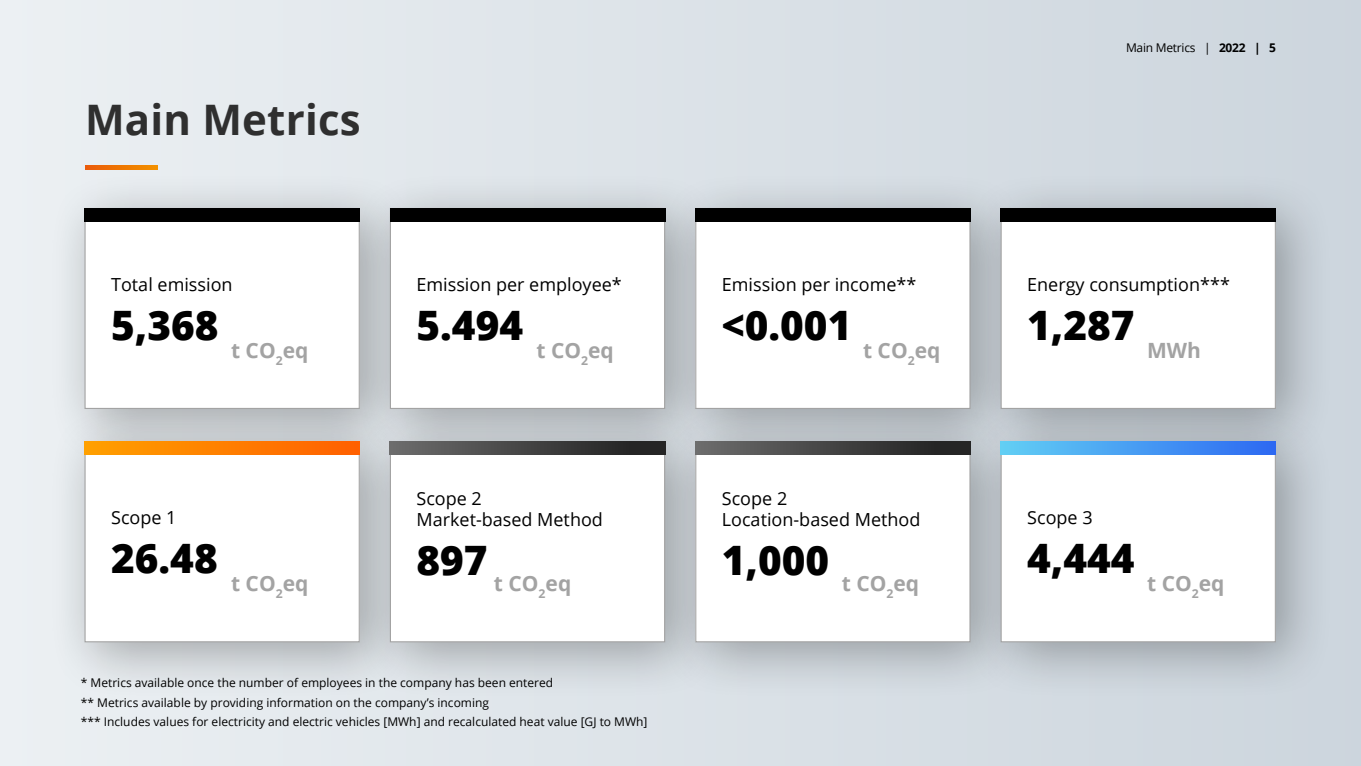
<style>
.page{position:relative;width:1361px;height:766px;background:#fff}
.page>*{position:absolute;margin:0;border:0;box-sizing:border-box;transform-origin:0 0}
.t1{font:700 42px "Open Sans";letter-spacing:.005em;color:#2f2f2f}
.t2{font:800 40.5px "Open Sans";color:#000}
.t3{font:700 21px "Open Sans";color:#a3a3a3}
.t4{font:18px/21.6px "Open Sans";color:#000}
.t5{font:12px/19.5px "Open Sans";color:#000}
.t6{font:12px "Open Sans";letter-spacing:-.02em;color:#000}
.s1{font-weight:700}
</style>
<div class="page">
<div style="left:0;top:0;width:1361px;height:765px;background:linear-gradient(to right,#ecf0f3,#ccd5dd)"></div>
<svg style="left:86px;top:165px;width:72px;height:4px"></svg>
<div style="left:47px;top:171px;width:371px;height:296px;background:#000;opacity:.3"></div>
<div style="left:85px;top:208px;width:274px;height:200px;background:#fff"></div>
<div style="left:84px;top:208px;width:276px;height:13px;background:#000"></div>
<div style="left:47px;top:404px;width:371px;height:296px;background:#000;opacity:.3"></div>
<div style="left:85px;top:441px;width:274px;height:200px;background:#fff"></div>
<svg style="left:84px;top:441px;width:269px;height:13px;background:#ff8000"></svg>
<div style="left:353px;top:171px;width:370px;height:296px;background:#000;opacity:.3"></div>
<div style="left:390px;top:208px;width:274px;height:200px;background:#fff"></div>
<div style="left:390px;top:208px;width:275px;height:13px;background:#000"></div>
<div style="left:353px;top:404px;width:370px;height:296px;background:#000;opacity:.3"></div>
<div style="left:390px;top:441px;width:274px;height:200px;background:#fff"></div>
<svg style="left:390px;top:441px;width:268px;height:13px;background:#454545"></svg>
<div style="left:658px;top:171px;width:370px;height:296px;background:#000;opacity:.3"></div>
<div style="left:696px;top:208px;width:274px;height:200px;background:#fff"></div>
<div style="left:695px;top:208px;width:275px;height:13px;background:#000"></div>
<div style="left:658px;top:404px;width:370px;height:296px;background:#000;opacity:.3"></div>
<div style="left:696px;top:441px;width:274px;height:200px;background:#fff"></div>
<svg style="left:695px;top:441px;width:268px;height:13px;background:#454545"></svg>
<div style="left:963px;top:171px;width:371px;height:296px;background:#000;opacity:.3"></div>
<div style="left:1001px;top:208px;width:274px;height:200px;background:#fff"></div>
<div style="left:1000px;top:208px;width:276px;height:13px;background:#000"></div>
<div style="left:963px;top:404px;width:371px;height:296px;background:#000;opacity:.3"></div>
<div style="left:1001px;top:441px;width:274px;height:200px;background:#fff"></div>
<div style="left:1000px;top:441px;width:276px;height:201px;border:1px solid #a3a3a3"></div>
<svg style="left:1000px;top:441px;width:276px;height:13px;background:#479bf3"></svg>
<h1 class="t1" style="left:85px;top:90px;width:277px">Main Metrics</h1>
<h3 class="t4" style="left:111px;top:273px;width:123px">Total emission</h3>
<h2 class="t2" style="left:111px;top:294px;width:109px">5,368</h2>
<h3 class="t3" style="left:231px;top:335px;width:79px">t CO<sub>2</sub>eq</h3>
<h3 class="t4" style="left:111px;top:506px;width:67px">Scope 1</h3>
<h2 class="t2" style="left:111px;top:527px;width:108px">26.48</h2>
<h3 class="t3" style="left:231px;top:568px;width:79px">t CO<sub>2</sub>eq</h3>
<h3 class="t4" style="left:416px;top:273px;width:207px">Emission per employee*</h3>
<h2 class="t2" style="left:416px;top:294px;width:108px">5.494</h2>
<h3 class="t3" style="left:536px;top:335px;width:79px">t CO<sub>2</sub>eq</h3>
<h3 class="t4" style="left:416px;top:486px;width:188px">Scope 2<br>Market-based Method</h3>
<h3 class="t3" style="left:416px;top:568px;width:156px"><sup>897</sup> t CO<sub>2</sub>eq</h3>
<p class="t5" style="left:81px;top:672px;width:568px">* Metrics available once the number of employees in the company has been entered<br>** Metrics available by providing information on the company’s incoming<br>*** Includes values for electricity and electric vehicles [MWh] and recalculated heat value [GJ to MWh]</p>
<h3 class="t4" style="left:722px;top:273px;width:196px">Emission per income**</h3>
<h2 class="t2" style="left:722px;top:294px;width:131px">&lt;0.001</h2>
<h3 class="t3" style="left:863px;top:335px;width:79px">t CO<sub>2</sub>eq</h3>
<h3 class="t4" style="left:722px;top:486px;width:200px">Scope 2<br>Location-based Method</h3>
<h2 class="t2" style="left:722px;top:529px;width:199px">1,000 <sub>t</sub> <sub>CO</sub><sub>2</sub><sub>eq</sub></h2>
<p class="t6" style="left:1126px;top:39px;width:151px">Main Metrics | <span class="s1">2022 | 5</span></p>
<h3 class="t4" style="left:1027px;top:273px;width:204px">Energy consumption***</h3>
<h2 class="t2" style="left:1027px;top:294px;width:109px">1,287</h2>
<h3 class="t3" style="left:1147px;top:335px;width:55px">MWh</h3>
<h3 class="t4" style="left:1027px;top:506px;width:67px">Scope 3</h3>
<h2 class="t2" style="left:1027px;top:527px;width:109px">4,444</h2>
<h3 class="t3" style="left:1147px;top:568px;width:79px">t CO<sub>2</sub>eq</h3>
</div>
